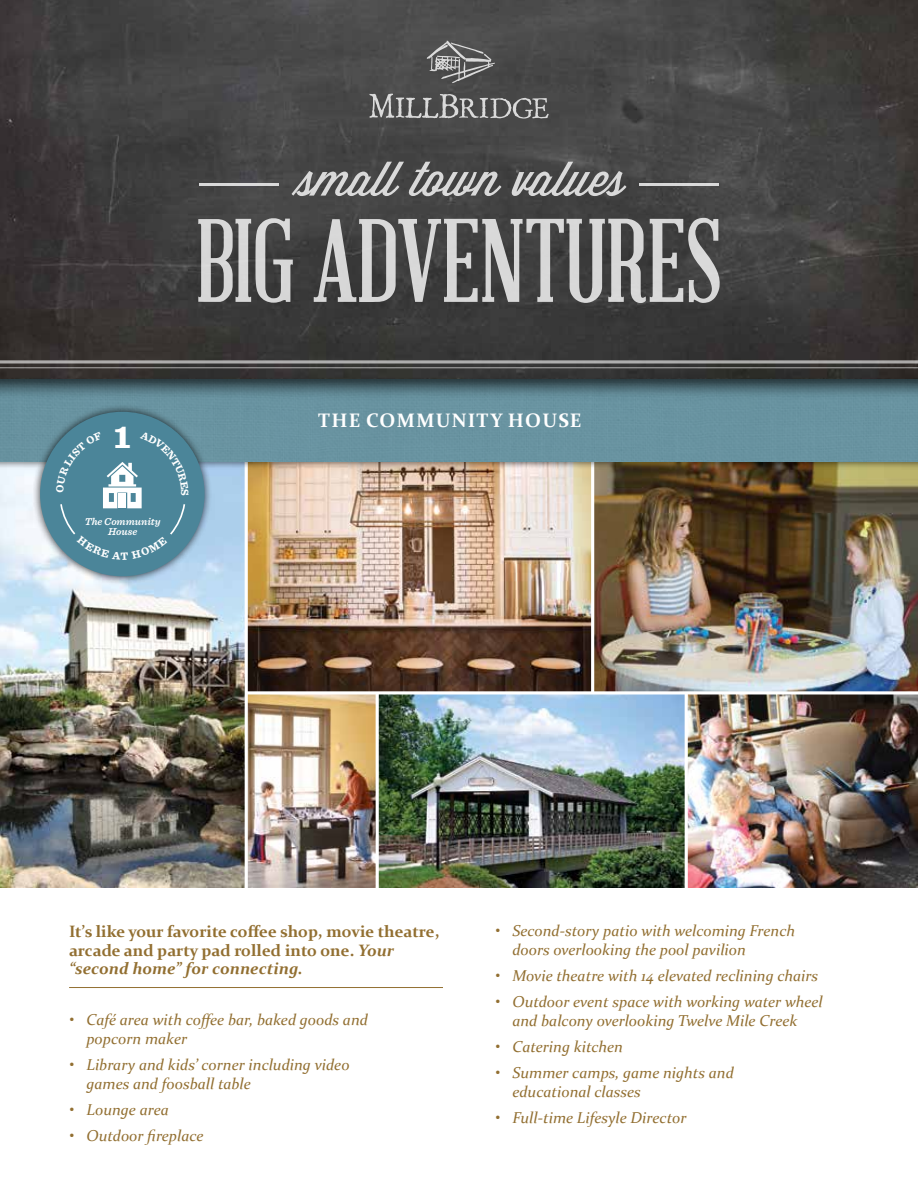
<style>
.page{position:relative;width:918px;height:1188px;background:#fff}
.page>*{position:absolute;margin:0;border:0;box-sizing:border-box;transform-origin:0 0}
.t1{font:900 33px "Sentinel";color:#fff}
.t2{font:700 19.5px "Constantia";letter-spacing:.06em;color:#fff}
.t3{font:700 16.5px/18.9px "Constantia";color:#926f31}
.t4{font:italic 15.75px/18.9px "Constantia";color:#926f31}
.t5{font:italic 600 10.35px/10.4px "Sentinel";color:#fff;text-align:center}
.s1{font-style:italic}
</style>
<div class="page">
<img style="left:0;top:470px;width:245px;height:417px">
<img style="left:248px;top:470px;width:670px;height:221px">
<img style="left:248px;top:694px;width:128px;height:193px">
<img style="left:379px;top:694px;width:539px;height:193px">
<hr style="left:591px;top:459px;width:3px;height:234px;background:#fff">
<hr style="left:685px;top:693px;width:3px;height:234px;background:#fff">
<div style="left:0;top:351px;width:918px;height:119px;background:#000;opacity:.75"></div>
<div style="left:0;top:376px;width:918px;height:86px;background:#6993a0"></div>
<div style="left:0;top:0;width:918px;height:400px;background:#000;opacity:.75"></div>
<img style="left:0;top:0;width:918px;height:378px">
<svg style="left:0;top:360px;width:918px;height:4px"></svg>
<hr style="left:0;top:367px;width:918px;height:1px;background:#fff">
<svg style="left:369px;top:94px;width:180px;height:25px"></svg>
<svg style="left:427px;top:41px;width:68px;height:42px"></svg>
<svg style="left:198px;top:218px;width:95px;height:85px"></svg>
<svg style="left:314px;top:218px;width:406px;height:85px"></svg>
<svg style="left:292px;top:162px;width:209px;height:38px"></svg>
<svg style="left:509px;top:162px;width:117px;height:36px"></svg>
<hr style="left:199px;top:183px;width:79px;height:2px;background:#fff">
<hr style="left:640px;top:183px;width:79px;height:2px;background:#fff">
<div style="left:32px;top:404px;width:181px;height:181px;background:#000;opacity:.75"></div>
<div style="left:40px;top:412px;width:165px;height:164px;background:#4b8599;border-radius:50%"></div>
<hr style="left:69px;top:987px;width:374px;height:1px;background:#926f31">
<svg style="left:56px;top:431px;width:133px;height:129px"></svg>
<h1 class="t1" style="left:114px;top:410px;width:18px">1</h1>
<p class="t5" style="left:85px;top:516px;width:78px">The Community<br>House</p>
<p class="t2" style="left:318px;top:407px;width:265px">THE COMMUNITY HOUSE</p>
<p class="t3" style="left:69px;top:921px;width:372px">It’s like your favorite coffee shop, movie theatre, arcade and party pad rolled into one. <span class="s1">Your “second home” for connecting.</span></p>
<p class="t4" style="left:86px;top:1010px;width:283px;text-indent:-17px">• Café area with coffee bar, baked goods and popcorn maker</p>
<p class="t4" style="left:86px;top:1055px;width:265px;text-indent:-17px">• Library and kids’ corner including video games and foosball table</p>
<p class="t4" style="left:69px;top:1100px;width:101px">• Lounge area</p>
<p class="t4" style="left:69px;top:1126px;width:136px">• Outdoor fireplace</p>
<p class="t4" style="left:512px;top:921px;width:284px;text-indent:-17px">• Second-story patio with welcoming French doors overlooking the pool pavilion</p>
<p class="t4" style="left:495px;top:965px;width:325px">• Movie theatre with 14 elevated reclining chairs</p>
<p class="t4" style="left:495px;top:991px;width:329px;text-align:center">• Outdoor event space with working water wheel and balcony overlooking Twelve Mile Creek</p>
<p class="t4" style="left:495px;top:1036px;width:129px">• Catering kitchen</p>
<p class="t4" style="left:512px;top:1062px;width:223px;text-indent:-17px">• Summer camps, game nights and educational classes</p>
<p class="t4" style="left:495px;top:1107px;width:193px">• Full-time Lifesyle Director</p>
</div>
